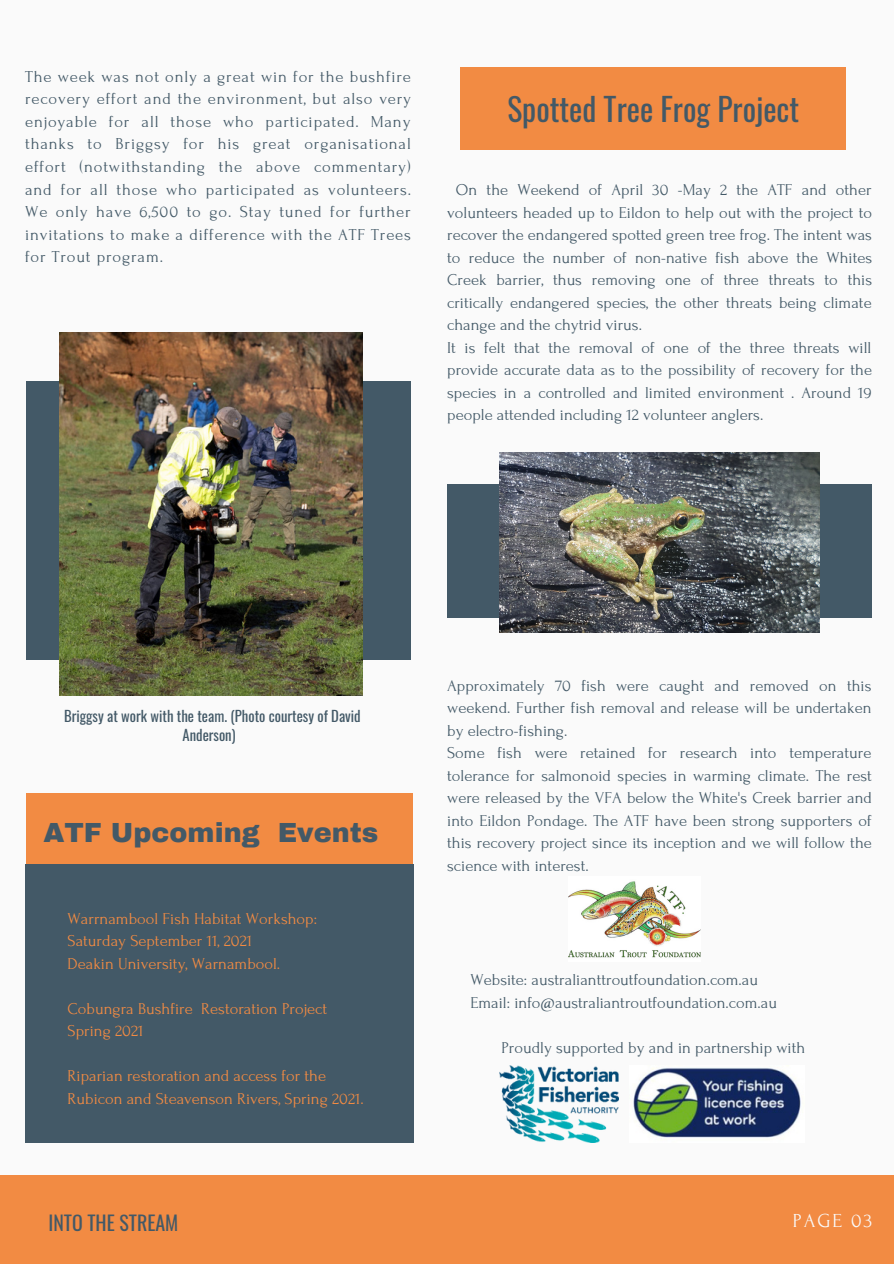
<style>
.page{position:relative;width:894px;height:1264px;background:#fff}
.page>*{position:absolute;margin:0;border:0;box-sizing:border-box;transform-origin:0 0}
.t1{font:31.5px "Oswald";color:#435967}
.t2{font:900 27px "Archivo";color:#435967}
.t3{font:19.8px "Oswald";color:#435967}
.t4{font:19.8px "Forum";letter-spacing:.1em;color:#fafafa}
.t5{font:16.65px/22.5px "Forum";letter-spacing:.05em;color:#435967;text-align:justify}
.t6{font:16.5px/22.5px "Forum";color:#435967;text-align:justify}
.t7{font:16.5px/22.5px "Forum";color:#f28b43}
.t8{font:14.7px/19.8px "Oswald";color:#435967;text-align:center}
</style>
<div class="page">
<div style="left:0;top:0;width:893px;height:1263px;background:#fafafa"></div>
<div style="left:0;top:1175px;width:893px;height:88px;background:#f28b43"></div>
<div style="left:26px;top:381px;width:385px;height:278px;background:#435967"></div>
<img style="left:59px;top:333px;width:303px;height:362px">
<div style="left:460px;top:67px;width:386px;height:83px;background:#f28b43"></div>
<div style="left:447px;top:484px;width:424px;height:134px;background:#435967"></div>
<img style="left:499px;top:452px;width:320px;height:180px">
<div style="left:26px;top:793px;width:387px;height:70px;background:#f28b43"></div>
<div style="left:25px;top:864px;width:388px;height:278px;background:#435967"></div>
<img style="left:568px;top:881px;width:131px;height:77px">
<img style="left:499px;top:1065px;width:119px;height:77px">
<img style="left:633px;top:1068px;width:168px;height:70px">
<p class="t5" style="left:25px;top:66px;width:387px">The week was not only a great win for the bushfire recovery effort and the environment, but also very enjoyable for all those who participated. Many thanks to Briggsy for his great organisational effort (notwithstanding the above commentary) and for all those who participated as volunteers.<br>We only have 6,500 to go. Stay tuned for further invitations to make a difference with the ATF Trees for Trout program.</p>
<p class="t1" style="left:507px;top:85px;width:293px">Spotted Tree Frog Project</p>
<p class="t6" style="left:447px;top:179px;width:426px;text-indent:9px">On the Weekend of April 30 -May 2 the ATF and other volunteers headed up to Eildon to help out with the project to recover the endangered spotted green tree frog. The intent was to reduce the number of non-native fish above the Whites Creek barrier, thus removing one of three threats to this critically endangered species, the other threats being climate change and the chytrid virus.</p>
<p class="t6" style="left:447px;top:336px;width:426px">It is felt that the removal of one of the three threats will provide accurate data as to the possibility of recovery for the species in a controlled and limited environment . Around 19 people attended including 12 volunteer anglers.</p>
<p class="t8" style="left:64px;top:705px;width:298px">Briggsy at work with the team. (Photo courtesy of David<br>Anderson)</p>
<p class="t2" style="left:43px;top:818px;width:336px">ATF Upcoming Events</p>
<p class="t7" style="left:68px;top:907px;width:251px">Warrnambool Fish Habitat Workshop:</p>
<p class="t7" style="left:68px;top:929px;width:186px">Saturday September 11, 2021</p>
<p class="t7" style="left:68px;top:952px;width:214px">Deakin University, Warnambool.</p>
<p class="t7" style="left:68px;top:997px;width:261px">Cobungra Bushfire Restoration Project</p>
<p class="t7" style="left:68px;top:1020px;width:77px">Spring 2021</p>
<p class="t7" style="left:68px;top:1065px;width:297px">Riparian restoration and access for the<br>Rubicon and Steavenson Rivers, Spring 2021.</p>
<p class="t6" style="left:447px;top:674px;width:425px">Approximately 70 fish were caught and removed on this weekend. Further fish removal and release will be undertaken by electro-fishing.</p>
<p class="t6" style="left:447px;top:742px;width:426px">Some fish were retained for research into temperature tolerance for salmonoid species in warming climate. The rest were released by the VFA below the White's Creek barrier and into Eildon Pondage. The ATF have been strong supporters of this recovery project since its inception and we will follow the science with interest.</p>
<p class="t6" style="left:470px;top:968px;width:289px">Website: australianttroutfoundation.com.au</p>
<p class="t6" style="left:470px;top:991px;width:308px">Email: info@australiantroutfoundation.com.au</p>
<p class="t6" style="left:501px;top:1036px;width:305px">Proudly supported by and in partnership with</p>
<p class="t3" style="left:49px;top:1206px;width:131px">INTO THE STREAM</p>
<p class="t4" style="left:792px;top:1210px;width:81px">PAGE 03</p>
</div>
